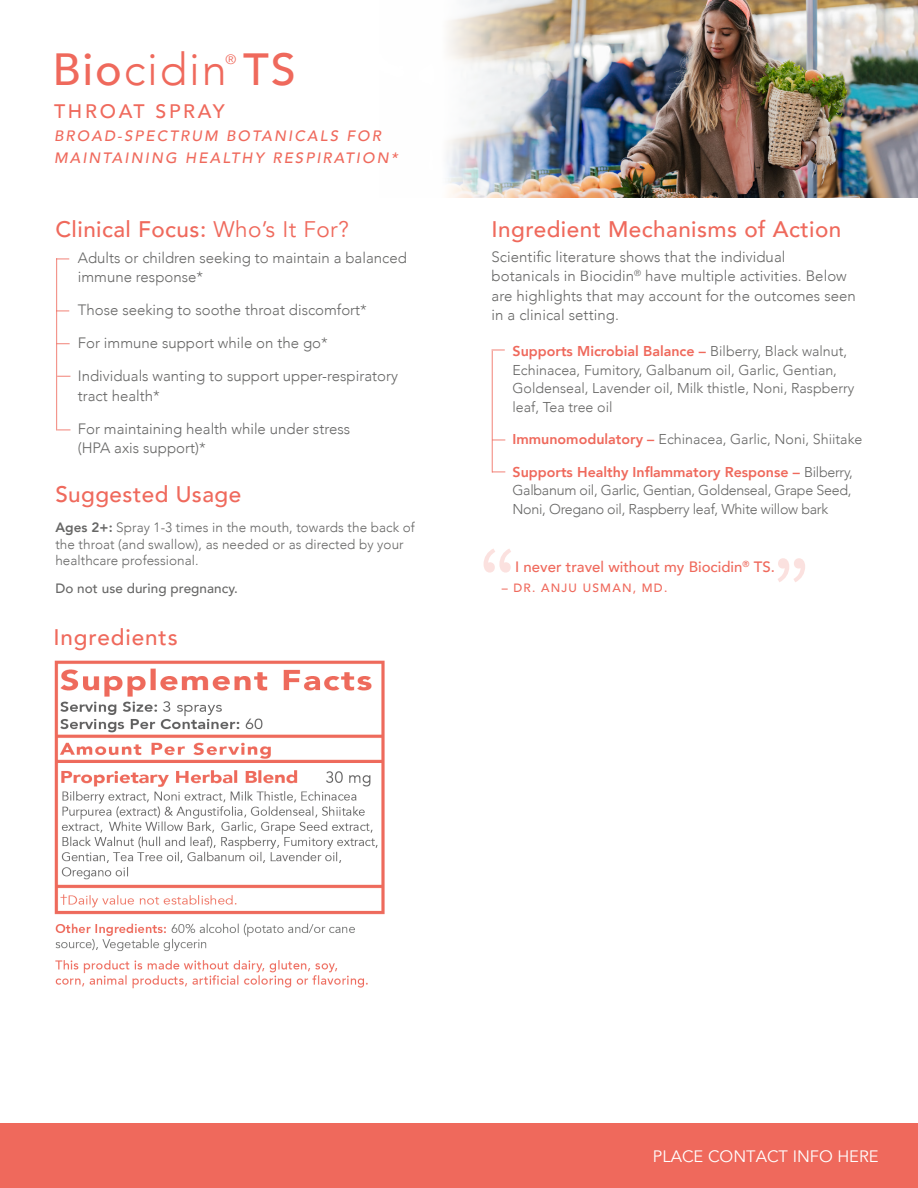
<style>
.page{position:relative;width:918px;height:1188px;background:#fff}
.page>*{position:absolute;margin:0;border:0;box-sizing:border-box;transform-origin:0 0}
.t1{font:69px "Source Code Variable";color:#ef695c}
.Product_Name{font:500 45px "Avenir";color:#ef695c}
.t2{font:500 22.5px "Avenir";letter-spacing:.02em;color:#ef695c}
.t3{font:500 22.5px "Avenir";letter-spacing:.04em;color:#ef695c}
.Product_Description{font:500 19.5px "Avenir";letter-spacing:.14em;color:#ef695c}
.t4{font:16.5px "Avenir";color:#fff}
.t5{font:300 15px/19.5px "Avenir";color:#676766}
.Product_Description-2{font:italic 500 15px/22.5px "Avenir";letter-spacing:.14em;color:#ef695c}
.t6{font:500 15px "Avenir";color:#ef695c}
.t7{font:300 14.25px/18.8px "Avenir";color:#676766}
.t8{font:300 13.5px/16.5px "Avenir";letter-spacing:.005em;color:#676766}
.t9{font:500 13.5px "Avenir";letter-spacing:.005em;color:#676766}
.Product_Name-2{font:13.5px "Avenir";color:#ef695c}
.t10{font:500 12px "Avenir";letter-spacing:.1em;color:#ef695c}
.s1{font-weight:300}
.s2{font-weight:400}
.s3{font-weight:800}
.s4{font-weight:800;color:#ef695c}
</style>
<div class="page">
<div style="left:0;top:1123px;width:918px;height:65px;background:#ef695c"></div>
<hr style="left:492px;top:351px;width:1px;height:122px;background:#ef695c">
<svg style="left:492px;top:349px;width:13px;height:2px"></svg>
<svg style="left:492px;top:439px;width:13px;height:2px"></svg>
<svg style="left:492px;top:471px;width:13px;height:2px"></svg>
<img style="left:447px;top:0;width:471px;height:198px">
<hr style="left:56px;top:258px;width:1px;height:172px;background:#ef695c">
<svg style="left:56px;top:258px;width:13px;height:2px"></svg>
<svg style="left:56px;top:310px;width:13px;height:2px"></svg>
<svg style="left:56px;top:343px;width:14px;height:1px"></svg>
<svg style="left:57px;top:376px;width:13px;height:1px"></svg>
<svg style="left:57px;top:429px;width:13px;height:2px"></svg>
<img style="left:54px;top:660px;width:331px;height:329px">
<p class="Product_Name" style="left:52px;top:31px;width:245px">Bio<span class="s1">cidin</span> TS</p>
<p class="Product_Name-2" style="left:225px;top:52px;width:12px">®</p>
<p class="Product_Description" style="left:54px;top:95px;width:172px">THROAT SPRAY</p>
<p class="Product_Description-2" style="left:54px;top:125px;width:345px">BROAD-SPECTRUM BOTANICALS FOR<br>MAINTAINING HEALTHY RESPIRATION*</p>
<p class="t2" style="left:55px;top:209px;width:295px">Clinical Focus: <span class="s2">Who’s It For?</span></p>
<p class="t5" style="left:78px;top:248px;width:331px">Adults or children seeking to maintain a balanced immune response*</p>
<p class="t5" style="left:78px;top:301px;width:291px">Those seeking to soothe throat discomfort*</p>
<p class="t5" style="left:78px;top:334px;width:251px">For immune support while on the go*</p>
<p class="t5" style="left:78px;top:367px;width:322px">Individuals wanting to support upper-respiratory tract health*</p>
<p class="t5" style="left:78px;top:419px;width:274px">For maintaining health while under stress (HPA axis support)*</p>
<p class="t2" style="left:55px;top:475px;width:187px">Suggested Usage</p>
<p class="t8" style="left:55px;top:519px;width:361px"><span class="s3">Ages 2+:</span> Spray 1-3 times in the mouth, towards the back of the throat (and swallow), as needed or as directed by your healthcare professional.</p>
<p class="t9" style="left:55px;top:577px;width:184px">Do not use during pregnancy.</p>
<p class="t3" style="left:53px;top:618px;width:126px">Ingredients</p>
<p class="t2" style="left:492px;top:209px;width:351px">Ingredient Mechanisms of Action</p>
<p class="t5" style="left:492px;top:247px;width:366px">Scientific literature shows that the individual botanicals in Biocidin<sup>®</sup> have multiple activities. Below are highlights that may account for the outcomes seen in a clinical setting.</p>
<p class="t7" style="left:513px;top:342px;width:343px"><span class="s4">Supports Microbial Balance –</span> Bilberry, Black walnut, Echinacea, Fumitory, Galbanum oil, Garlic, Gentian, Goldenseal, Lavender oil, Milk thistle, Noni, Raspberry leaf, Tea tree oil</p>
<p class="t7" style="left:513px;top:430px;width:351px"><span class="s4">Immunomodulatory –</span> Echinacea, Garlic, Noni, Shiitake</p>
<p class="t7" style="left:513px;top:462px;width:342px;text-align:justify"><span class="s4">Supports Healthy Inflammatory Response –</span> Bilberry, Galbanum oil, Garlic, Gentian, Goldenseal, Grape Seed, Noni, Oregano oil, Raspberry leaf, White willow bark</p>
<h1 class="t1" style="left:477px;top:524px;width:43px">“</h1>
<p class="t10" style="left:502px;top:577px;width:167px">– DR. ANJU USMAN, MD.</p>
<h1 class="t1" style="left:812px;top:607px;width:43px;rotate:-180deg">“</h1>
<p class="t6" style="left:515px;top:554px;width:261px">I never travel without my Biocidin<sup>®</sup> TS.</p>
<p class="t4" style="left:653px;top:1147px;width:227px">PLACE CONTACT INFO HERE</p>
</div>
